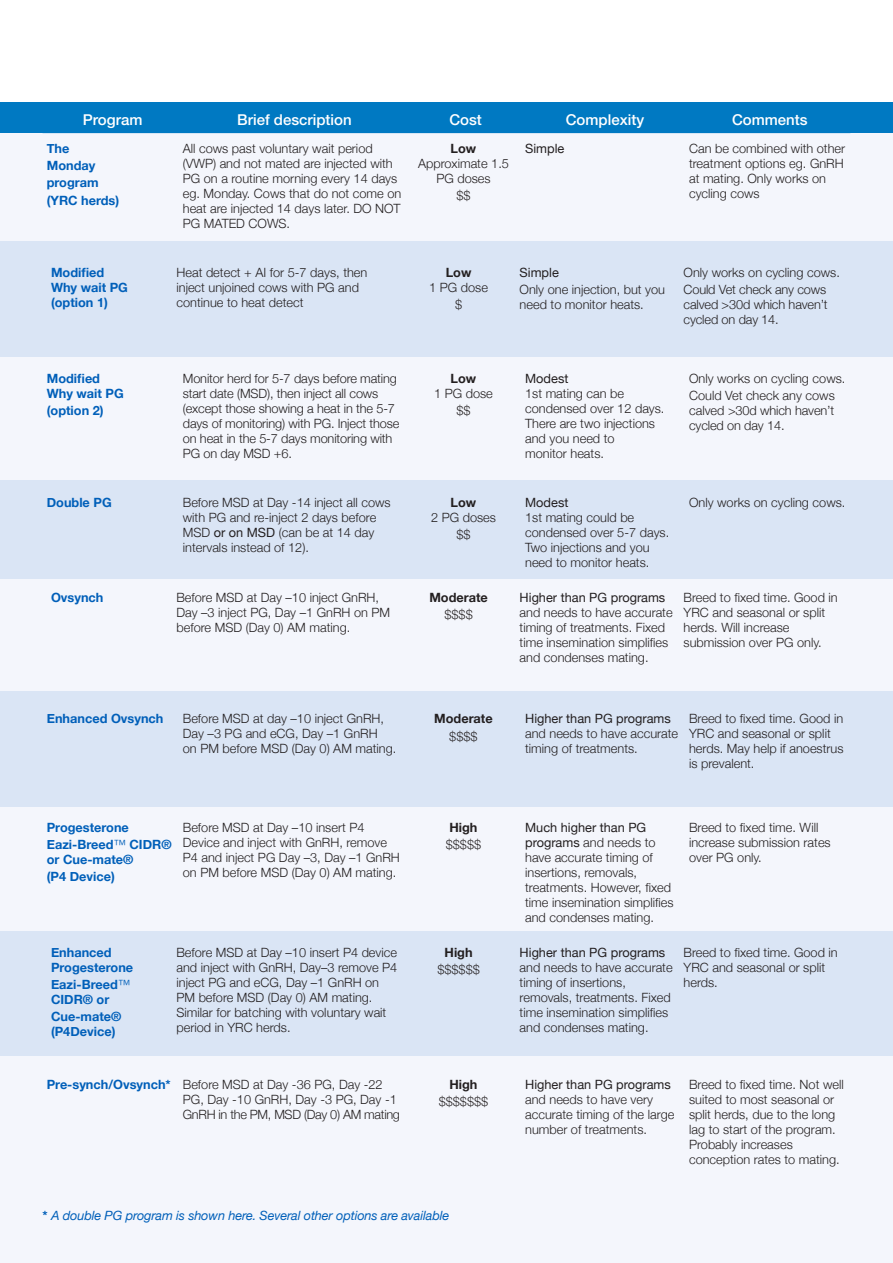
<style>
.page{position:relative;width:893px;height:1263px;background:#fff}
.page>*{position:absolute;margin:0;border:0;box-sizing:border-box;transform-origin:0 0}
.Table_head{font:500 15px "Helvetica Neue LT Std";color:#fff}
.Table_text{font:300 12.75px/15px "Helvetica Neue";color:#231f20}
.Table_text-2{font:700 12.75px/15px "Helvetica Neue";color:#005fb9}
.Table_text-3{font:italic 12.75px "Helvetica Neue";letter-spacing:-.01em;color:#005fb9}
.Table_text-4{font:700 12.75px "Helvetica Neue";color:#231f20}
.Table_text-5{font:12.75px "Helvetica Neue";color:#231f20}
.s1{font-weight:700}
.s2{font-weight:400}
.s3{font-weight:300}
.s4{font-weight:700;font-style:normal}
</style>
<div class="page">
<div style="left:0;top:102px;width:893px;height:31px;background:#0079c2"></div>
<div style="left:0;top:133px;width:893px;height:1130px;background:#f4f6fc"></div>
<div style="left:0;top:691px;width:893px;height:115px;background:#dae5f5"></div>
<div style="left:0;top:480px;width:893px;height:99px;background:#dae5f5"></div>
<div style="left:0;top:242px;width:893px;height:115px;background:#dae5f5"></div>
<div style="left:0;top:932px;width:893px;height:124px;background:#dae5f5"></div>
<p class="Table_head" style="left:83px;top:110px;width:61px">Program</p>
<p class="Table_head" style="left:237px;top:110px;width:116px">Brief description</p>
<p class="Table_head" style="left:449px;top:110px;width:34px">Cost</p>
<p class="Table_head" style="left:566px;top:110px;width:80px">Complexity</p>
<p class="Table_head" style="left:732px;top:110px;width:77px">Comments</p>
<p class="Table_text-2" style="left:47px;top:141px;width:24px">The</p>
<p class="Table_text-2" style="left:47px;top:159px;width:50px">Monday</p>
<p class="Table_text-2" style="left:47px;top:176px;width:53px">program</p>
<p class="Table_text-2" style="left:47px;top:193px;width:74px">(YRC herds)</p>
<p class="Table_text" style="left:183px;top:140px;width:220px">All cows past voluntary wait period (VWP) and not mated are injected with<br>PG on a routine morning every 14 days eg. Monday. Cows that do not come on heat are injected 14 days later. DO NOT<br>PG MATED COWS.</p>
<p class="Table_text" style="left:418px;top:140px;width:92px;text-align:center"><span class="s1">Low<br></span>Approximate 1.5<br>PG doses</p>
<p class="Table_text" style="left:456px;top:188px;width:16px">$$</p>
<p class="Table_text-5" style="left:525px;top:139px;width:41px">Simple</p>
<p class="Table_text" style="left:689px;top:140px;width:158px">Can be combined with other treatment options eg. GnRH at mating. Only works on cycling cows</p>
<p class="Table_text-2" style="left:51px;top:265px;width:78px">Modified<br>Why wait PG (option 1)</p>
<p class="Table_text" style="left:176px;top:264px;width:192px">Heat detect + AI for 5-7 days, then inject unjoined cows with PG and continue to heat detect</p>
<p class="Table_text" style="left:429px;top:264px;width:60px;text-align:center"><span class="s1">Low<br></span>1 PG dose</p>
<p class="Table_text" style="left:455px;top:296px;width:9px">$</p>
<p class="Table_text-5" style="left:520px;top:263px;width:41px">Simple</p>
<p class="Table_text" style="left:520px;top:281px;width:147px">Only one injection, but you need to monitor heats.</p>
<p class="Table_text" style="left:684px;top:264px;width:158px">Only works on cycling cows.</p>
<p class="Table_text" style="left:684px;top:281px;width:146px;text-align:justify">Could Vet check any cows calved &gt;30d which haven’t cycled on day 14.</p>
<p class="Table_text-2" style="left:47px;top:371px;width:78px">Modified<br>Why wait PG</p>
<p class="Table_text-2" style="left:47px;top:403px;width:58px">(option 2)</p>
<p class="Table_text" style="left:183px;top:370px;width:218px">Monitor herd for 5-7 days before mating start date (MSD), then inject all cows (except those showing a heat in the 5-7 days of monitoring) with PG. Inject those on heat in the 5-7 days monitoring with PG on day MSD +6.</p>
<p class="Table_text" style="left:434px;top:370px;width:60px;text-align:center"><span class="s1">Low<br></span>1 PG dose</p>
<p class="Table_text" style="left:456px;top:402px;width:16px">$$</p>
<p class="Table_text-2" style="left:47px;top:495px;width:66px">Double PG</p>
<p class="Table_text" style="left:183px;top:494px;width:209px">Before MSD at Day -14 inject all cows with PG and re-inject 2 days before<br>MSD <span class="s2">or on MSD</span> (can be at 14 day intervals instead of 12).</p>
<p class="Table_text" style="left:431px;top:494px;width:66px;text-align:center"><span class="s1">Low<br></span>2 PG doses</p>
<p class="Table_text" style="left:456px;top:526px;width:16px">$$</p>
<p class="Table_text-2" style="left:51px;top:590px;width:54px">Ovsynch</p>
<p class="Table_text" style="left:176px;top:589px;width:215px">Before MSD at Day –10 inject GnRH,<br>Day –3 inject PG, Day –1 GnRH on PM before MSD (Day 0) AM mating.</p>
<p class="Table_text-4" style="left:429px;top:587px;width:60px">Moderate</p>
<p class="Table_text" style="left:444px;top:606px;width:30px">$$$$</p>
<p class="Table_text" style="left:525px;top:370px;width:141px"><span class="s2">Modest<br></span>1st mating can be condensed over 12 days.<br>There are two injections and you need to<br>monitor heats.</p>
<p class="Table_text" style="left:689px;top:370px;width:158px">Only works on cycling cows.</p>
<p class="Table_text" style="left:689px;top:387px;width:147px;text-align:justify">Could Vet check any cows calved &gt;30d which haven’t cycled on day 14.</p>
<p class="Table_text" style="left:525px;top:494px;width:146px"><span class="s2">Modest<br></span>1st mating could be condensed over 5-7 days.<br>Two injections and you need to monitor heats.</p>
<p class="Table_text" style="left:689px;top:494px;width:158px">Only works on cycling cows.</p>
<p class="Table_text" style="left:520px;top:589px;width:155px"><span class="s2">Higher than PG programs </span>and needs to have accurate timing of treatments. Fixed time insemination simplifies and condenses mating.</p>
<p class="Table_text" style="left:684px;top:589px;width:156px">Breed to fixed time. Good in<br>YRC and seasonal or split herds. Will increase submission over PG only.</p>
<p class="Table_text-2" style="left:47px;top:712px;width:118px">Enhanced Ovsynch</p>
<p class="Table_text" style="left:183px;top:710px;width:215px">Before MSD at day –10 inject GnRH,<br>Day –3 PG and eCG, Day –1 GnRH<br>on PM before MSD (Day 0) AM mating.</p>
<p class="Table_text-4" style="left:434px;top:709px;width:60px">Moderate</p>
<p class="Table_text" style="left:449px;top:728px;width:30px">$$$$</p>
<p class="Table_text" style="left:525px;top:710px;width:155px"><span class="s2">Higher than PG programs </span>and needs to have accurate timing of treatments.</p>
<p class="Table_text" style="left:689px;top:710px;width:156px">Breed to fixed time. Good in<br>YRC and seasonal or split herds. May help if anoestrus is prevalent.</p>
<p class="Table_text-2" style="left:47px;top:820px;width:84px">Progesterone</p>
<p class="Table_text-2" style="left:47px;top:837px;width:126px">Eazi-Breed<span class="s3">™</span> CIDR® or Cue-mate®</p>
<p class="Table_text-2" style="left:47px;top:869px;width:70px">(P4 Device)</p>
<p class="Table_text" style="left:183px;top:819px;width:219px">Before MSD at Day –10 insert P4<br>Device and inject with GnRH, remove<br>P4 and inject PG Day –3, Day –1 GnRH on PM before MSD (Day 0) AM mating.</p>
<p class="Table_text-4" style="left:449px;top:817px;width:30px">High</p>
<p class="Table_text" style="left:446px;top:836px;width:37px">$$$$$</p>
<p class="Table_text-2" style="left:51px;top:945px;width:84px">Enhanced<br>Progesterone</p>
<p class="Table_text-2" style="left:51px;top:977px;width:81px">Eazi-Breed<span class="s3">™<br></span>CIDR® or</p>
<p class="Table_text-2" style="left:51px;top:1010px;width:72px">Cue-mate® (P4Device)</p>
<p class="Table_text" style="left:176px;top:944px;width:222px">Before MSD at Day –10 insert P4 device and inject with GnRH, Day–3 remove P4 inject PG and eCG, Day –1 GnRH on<br>PM before MSD (Day 0) AM mating.<br>Similar for batching with voluntary wait period in YRC herds.</p>
<p class="Table_text-4" style="left:445px;top:942px;width:30px">High</p>
<p class="Table_text" style="left:437px;top:961px;width:44px">$$$$$$</p>
<p class="Table_text-2" style="left:47px;top:1077px;width:126px">Pre-synch/Ovsynch*</p>
<p class="Table_text" style="left:183px;top:1076px;width:219px">Before MSD at Day -36 PG, Day -22<br>PG, Day -10 GnRH, Day -3 PG, Day -1<br>GnRH in the PM, MSD (Day 0) AM mating</p>
<p class="Table_text-4" style="left:449px;top:1074px;width:30px">High</p>
<p class="Table_text" style="left:439px;top:1093px;width:51px">$$$$$$$</p>
<p class="Table_text-3" style="left:43px;top:1207px;width:408px"><span class="s4">*</span> A double PG program is shown here. Several other options are available</p>
<p class="Table_text" style="left:525px;top:819px;width:150px"><span class="s2">Much higher than PG programs</span> and needs to have accurate timing of insertions, removals, treatments. However, fixed time insemination simplifies and condenses mating.</p>
<p class="Table_text" style="left:689px;top:819px;width:143px">Breed to fixed time. Will increase submission rates over PG only.</p>
<p class="Table_text" style="left:520px;top:944px;width:155px"><span class="s2">Higher than PG programs </span>and needs to have accurate timing of insertions, removals, treatments. Fixed time insemination simplifies and condenses mating.</p>
<p class="Table_text" style="left:684px;top:944px;width:156px">Breed to fixed time. Good in<br>YRC and seasonal or split herds.</p>
<p class="Table_text" style="left:525px;top:1076px;width:151px"><span class="s2">Higher than PG programs </span>and needs to have very accurate timing of the large number of treatments.</p>
<p class="Table_text" style="left:689px;top:1076px;width:156px">Breed to fixed time. Not well suited to most seasonal or split herds, due to the long lag to start of the program.<br>Probably increases conception rates to mating.</p>
</div>
